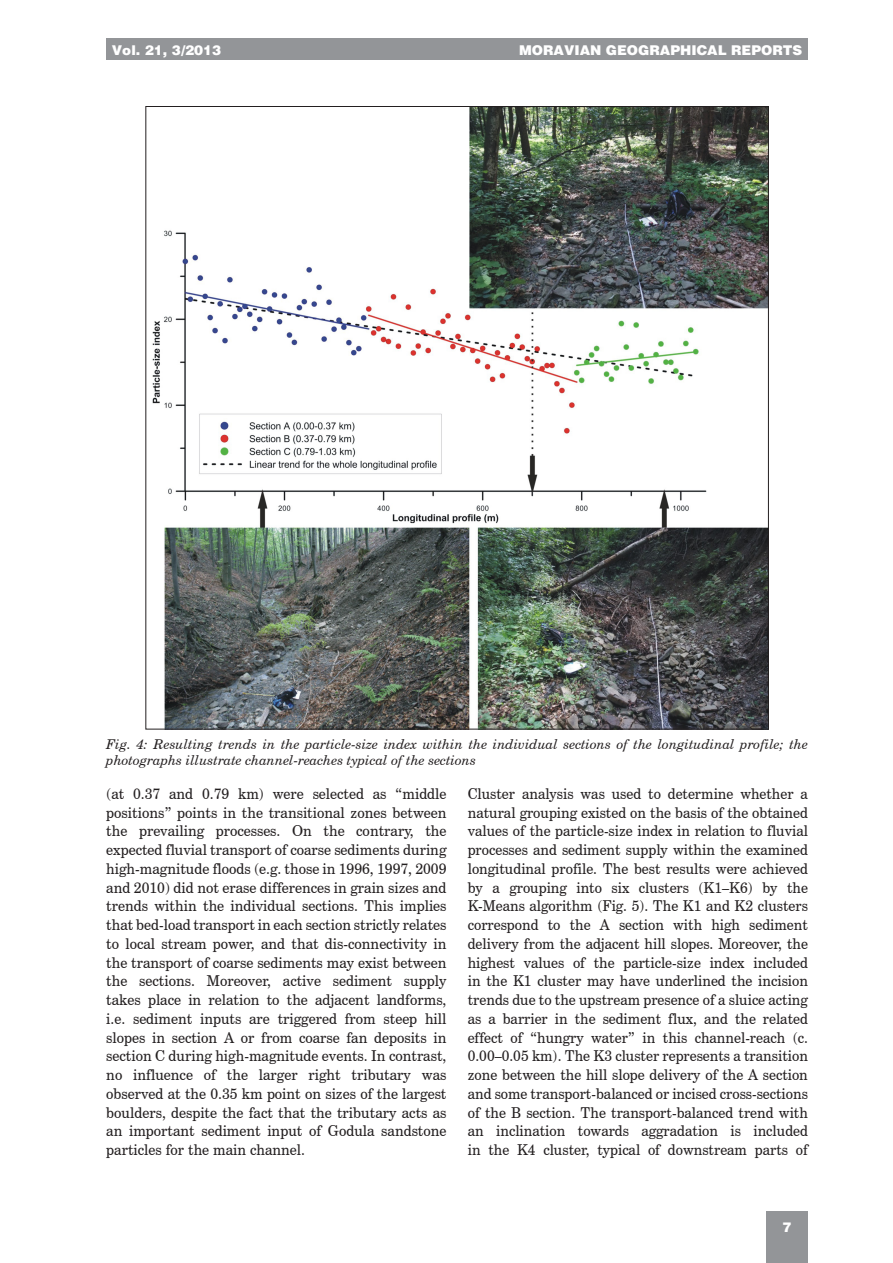
<style>
.page{position:relative;width:893px;height:1263px;background:#fff}
.page>*{position:absolute;margin:0;border:0;box-sizing:border-box;transform-origin:0 0}
.MGR-basictext{font:15px/18.8px "Century Schoolbook CE";color:#231f20;text-align:justify;scale:.94 1}
.MGR-basictext-2{font:15px/18.8px "Century Schoolbook CE";color:#231f20;text-align:justify;scale:.95 1}
.MGR-popisobrazku{font:italic 13.5px/16.2px "Century Schoolbook CE";color:#231f20}
.t1{font:900 13.5px "Switzerland";color:#fff}
</style>
<div class="page">
<div style="left:106px;top:38px;width:702px;height:22px;background:#939598"></div>
<div style="left:766px;top:1212px;width:42px;height:51px;background:#939598"></div>
<img style="left:152px;top:108px;width:615px;height:619px">
<p class="t1" style="left:112px;top:42px;width:111px">Vol. 21, 3/2013</p>
<p class="t1" style="left:519px;top:42px;width:285px">MORAVIAN GEOGRAPHICAL REPORTS</p>
<p class="MGR-popisobrazku" style="left:106px;top:736px;width:703px">Fig. 4: Resulting trends in the particle-size index within the individual sections of the longitudinal profile; the photographs illustrate channel-reaches typical of the sections</p>
<p class="MGR-basictext-2" style="left:106px;top:784px;width:360px">(at 0.37 and 0.79 km) were selected as “middle positions” points in the transitional zones between the prevailing processes. On the contrary, the expected fluvial transport of coarse sediments during high-magnitude floods (e.g. those in 1996, 1997, 2009 and 2010) did not erase differences in grain sizes and trends within the individual sections. This implies that bed-load transport in each section strictly relates to local stream power, and that dis-connectivity in the transport of coarse sediments may exist between the sections. Moreover, active sediment supply takes place in relation to the adjacent landforms, i.e. sediment inputs are triggered from steep hill slopes in section A or from coarse fan deposits in section C during high-magnitude events. In contrast, no influence of the larger right tributary was observed at the 0.35 km point on sizes of the largest boulders, despite the fact that the tributary acts as an important sediment input of Godula sandstone particles for the main channel.</p>
<p class="MGR-basictext" style="left:468px;top:784px;width:363px">Cluster analysis was used to determine whether a natural grouping existed on the basis of the obtained values of the particle-size index in relation to fluvial processes and sediment supply within the examined longitudinal profile. The best results were achieved by a grouping into six clusters (K1–K6) by the K-Means algorithm (Fig. 5). The K1 and K2 clusters correspond to the A section with high sediment delivery from the adjacent hill slopes. Moreover, the highest values of the particle-size index included in the K1 cluster may have underlined the incision trends due to the upstream presence of a sluice acting as a barrier in the sediment flux, and the related effect of “hungry water” in this channel-reach (c.<br>0.00–0.05 km). The K3 cluster represents a transition zone between the hill slope delivery of the A section and some transport-balanced or incised cross-sections of the B section. The transport-balanced trend with an inclination towards aggradation is included in the K4 cluster, typical of downstream parts of</p>
<p class="t1" style="left:782px;top:1219px;width:11px">7</p>
</div>
